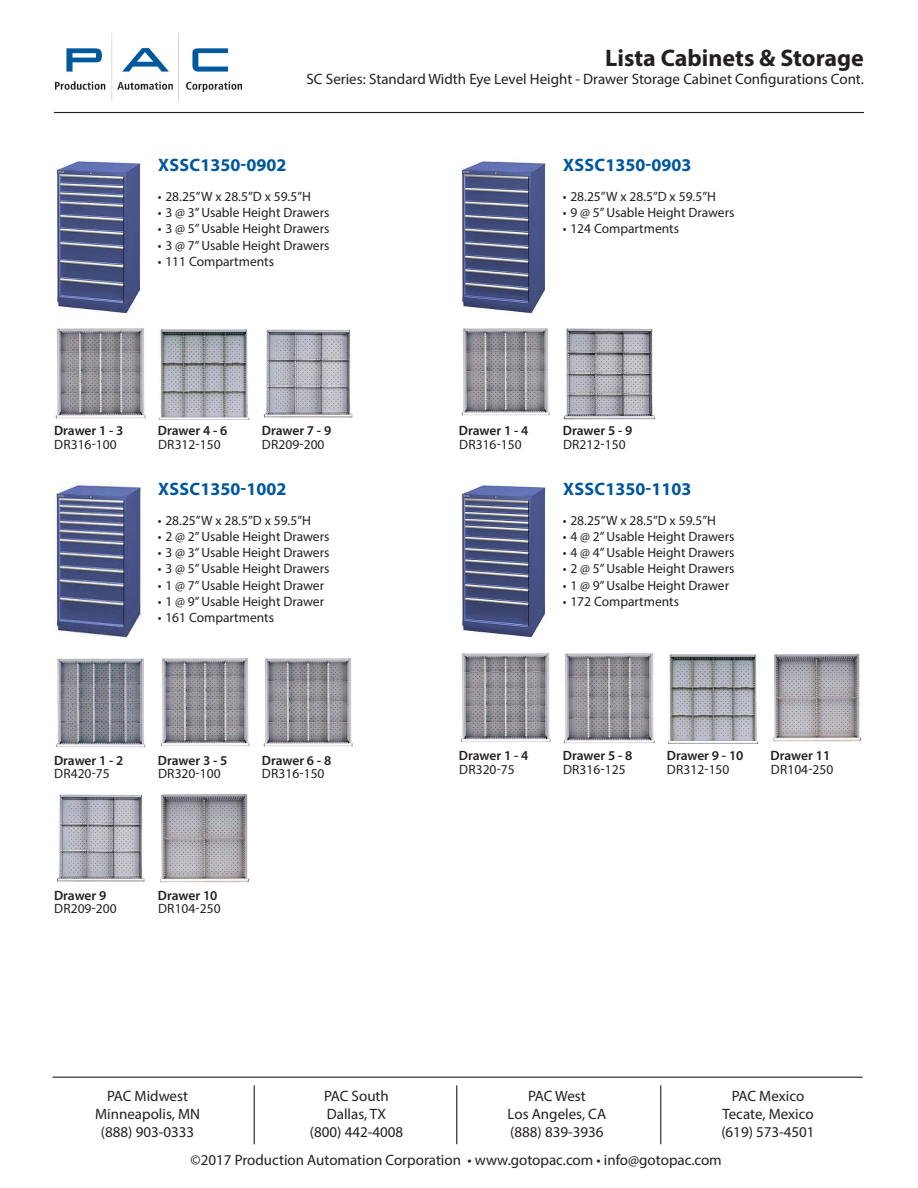
<style>
.page{position:relative;width:918px;height:1188px;background:#fff}
.page>*{position:absolute;margin:0;border:0;box-sizing:border-box;transform-origin:0 0}
.t1{font:700 24px "Myriad Pro";color:#231f20}
.Item_Header{font:700 18px "Myriad Pro";color:#00579e}
.t2{font:15px/18px "Myriad Pro";color:#231f20;text-align:center}
.Part{font:13.5px "Myriad Pro";color:#231f20}
.Description_Header{font:600 13.5px "Myriad Pro";letter-spacing:-.01em;color:#231f20}
</style>
<div class="page">
<img style="left:56px;top:33px;width:185px;height:68px">
<hr style="left:54px;top:112px;width:810px;height:1px;background:#231f20">
<hr style="left:52px;top:1077px;width:810px;height:1px;background:#231f20">
<hr style="left:254px;top:1085px;width:1px;height:59px;background:#231f20">
<hr style="left:456px;top:1085px;width:1px;height:59px;background:#231f20">
<hr style="left:660px;top:1085px;width:1px;height:59px;background:#231f20">
<img style="left:160px;top:658px;width:90px;height:89px">
<img style="left:160px;top:794px;width:90px;height:89px">
<img style="left:56px;top:658px;width:90px;height:90px">
<img style="left:56px;top:794px;width:89px;height:88px">
<img style="left:55px;top:483px;width:88px;height:155px">
<img style="left:263px;top:658px;width:90px;height:89px">
<img style="left:461px;top:485px;width:85px;height:153px">
<img style="left:460px;top:653px;width:91px;height:90px">
<img style="left:668px;top:654px;width:91px;height:90px">
<img style="left:563px;top:653px;width:92px;height:91px">
<img style="left:773px;top:653px;width:89px;height:89px">
<img style="left:461px;top:161px;width:85px;height:153px">
<img style="left:563px;top:328px;width:93px;height:91px">
<img style="left:461px;top:328px;width:89px;height:88px">
<img style="left:56px;top:161px;width:85px;height:153px">
<img style="left:159px;top:329px;width:91px;height:90px">
<img style="left:55px;top:328px;width:91px;height:91px">
<img style="left:263px;top:329px;width:90px;height:89px">
<p class="t1" style="left:605px;top:42px;width:260px">Lista Cabinets &amp; Storage</p>
<p class="t2" style="left:307px;top:70px;width:559px">SC Series: Standard Width Eye Level Height - Drawer Storage Cabinet Configurations Cont.</p>
<p class="Item_Header" style="left:158px;top:153px;width:130px">XSSC1350-0902</p>
<p class="Part" style="left:158px;top:188px;width:155px">• 28.25”W x 28.5”D x 59.5”H</p>
<p class="Part" style="left:158px;top:204px;width:173px">• 3 @ 3” Usable Height Drawers</p>
<p class="Part" style="left:158px;top:220px;width:173px">• 3 @ 5” Usable Height Drawers</p>
<p class="Part" style="left:158px;top:237px;width:173px">• 3 @ 7” Usable Height Drawers</p>
<p class="Part" style="left:158px;top:253px;width:118px">• 111 Compartments</p>
<p class="Item_Header" style="left:563px;top:153px;width:130px">XSSC1350-0903</p>
<p class="Part" style="left:563px;top:188px;width:155px">• 28.25”W x 28.5”D x 59.5”H</p>
<p class="Part" style="left:563px;top:204px;width:173px">• 9 @ 5” Usable Height Drawers</p>
<p class="Part" style="left:563px;top:220px;width:118px">• 124 Compartments</p>
<p class="Description_Header" style="left:54px;top:422px;width:71px">Drawer 1 - 3</p>
<p class="Part" style="left:54px;top:436px;width:64px">DR316-100</p>
<p class="Description_Header" style="left:158px;top:422px;width:71px">Drawer 4 - 6</p>
<p class="Part" style="left:158px;top:436px;width:64px">DR312-150</p>
<p class="Description_Header" style="left:262px;top:422px;width:71px">Drawer 7 - 9</p>
<p class="Part" style="left:262px;top:436px;width:64px">DR209-200</p>
<p class="Description_Header" style="left:459px;top:422px;width:71px">Drawer 1 - 4</p>
<p class="Part" style="left:459px;top:436px;width:64px">DR316-150</p>
<p class="Description_Header" style="left:563px;top:422px;width:71px">Drawer 5 - 9</p>
<p class="Part" style="left:563px;top:436px;width:64px">DR212-150</p>
<p class="Item_Header" style="left:158px;top:477px;width:130px">XSSC1350-1002</p>
<p class="Part" style="left:158px;top:512px;width:155px">• 28.25”W x 28.5”D x 59.5”H</p>
<p class="Part" style="left:158px;top:528px;width:173px">• 2 @ 2” Usable Height Drawers</p>
<p class="Part" style="left:158px;top:544px;width:173px">• 3 @ 3” Usable Height Drawers</p>
<p class="Part" style="left:158px;top:560px;width:173px">• 3 @ 5” Usable Height Drawers</p>
<p class="Part" style="left:158px;top:577px;width:168px">• 1 @ 7” Usable Height Drawer</p>
<p class="Part" style="left:158px;top:593px;width:168px">• 1 @ 9” Usable Height Drawer</p>
<p class="Part" style="left:158px;top:609px;width:118px">• 161 Compartments</p>
<p class="Item_Header" style="left:563px;top:477px;width:130px">XSSC1350-1103</p>
<p class="Part" style="left:563px;top:512px;width:155px">• 28.25”W x 28.5”D x 59.5”H</p>
<p class="Part" style="left:563px;top:528px;width:173px">• 4 @ 2” Usable Height Drawers</p>
<p class="Part" style="left:563px;top:544px;width:173px">• 4 @ 4” Usable Height Drawers</p>
<p class="Part" style="left:563px;top:560px;width:173px">• 2 @ 5” Usable Height Drawers</p>
<p class="Part" style="left:563px;top:577px;width:168px">• 1 @ 9” Usalbe Height Drawer</p>
<p class="Part" style="left:563px;top:593px;width:118px">• 172 Compartments</p>
<p class="Description_Header" style="left:54px;top:752px;width:71px">Drawer 1 - 2</p>
<p class="Part" style="left:54px;top:765px;width:57px">DR420-75</p>
<p class="Description_Header" style="left:158px;top:752px;width:71px">Drawer 3 - 5</p>
<p class="Part" style="left:158px;top:765px;width:64px">DR320-100</p>
<p class="Description_Header" style="left:262px;top:752px;width:71px">Drawer 6 - 8</p>
<p class="Part" style="left:262px;top:765px;width:64px">DR316-150</p>
<p class="Description_Header" style="left:459px;top:747px;width:71px">Drawer 1 - 4</p>
<p class="Part" style="left:459px;top:761px;width:57px">DR320-75</p>
<p class="Description_Header" style="left:563px;top:747px;width:71px">Drawer 5 - 8</p>
<p class="Part" style="left:563px;top:761px;width:64px">DR316-125</p>
<p class="Description_Header" style="left:667px;top:747px;width:78px">Drawer 9 - 10</p>
<p class="Part" style="left:667px;top:761px;width:64px">DR312-150</p>
<p class="Description_Header" style="left:771px;top:747px;width:61px">Drawer 11</p>
<p class="Part" style="left:771px;top:761px;width:64px">DR104-250</p>
<p class="Description_Header" style="left:54px;top:887px;width:54px">Drawer 9</p>
<p class="Part" style="left:54px;top:900px;width:64px">DR209-200</p>
<p class="Description_Header" style="left:158px;top:887px;width:61px">Drawer 10</p>
<p class="Part" style="left:158px;top:900px;width:64px">DR104-250</p>
<p class="t2" style="left:95px;top:1087px;width:106px">PAC Midwest<br>Minneapolis, MN (888) 903-0333</p>
<p class="t2" style="left:310px;top:1087px;width:95px">PAC South<br>Dallas, TX (800) 442-4008</p>
<p class="t2" style="left:508px;top:1087px;width:100px">PAC West<br>Los Angeles, CA (888) 839-3936</p>
<p class="t2" style="left:721px;top:1087px;width:95px">PAC Mexico<br>Tecate, Mexico (619) 573-4501</p>
<p class="t2" style="left:191px;top:1151px;width:533px">©2017 Production Automation Corporation • www.gotopac.com • info@gotopac.com</p>
</div>
